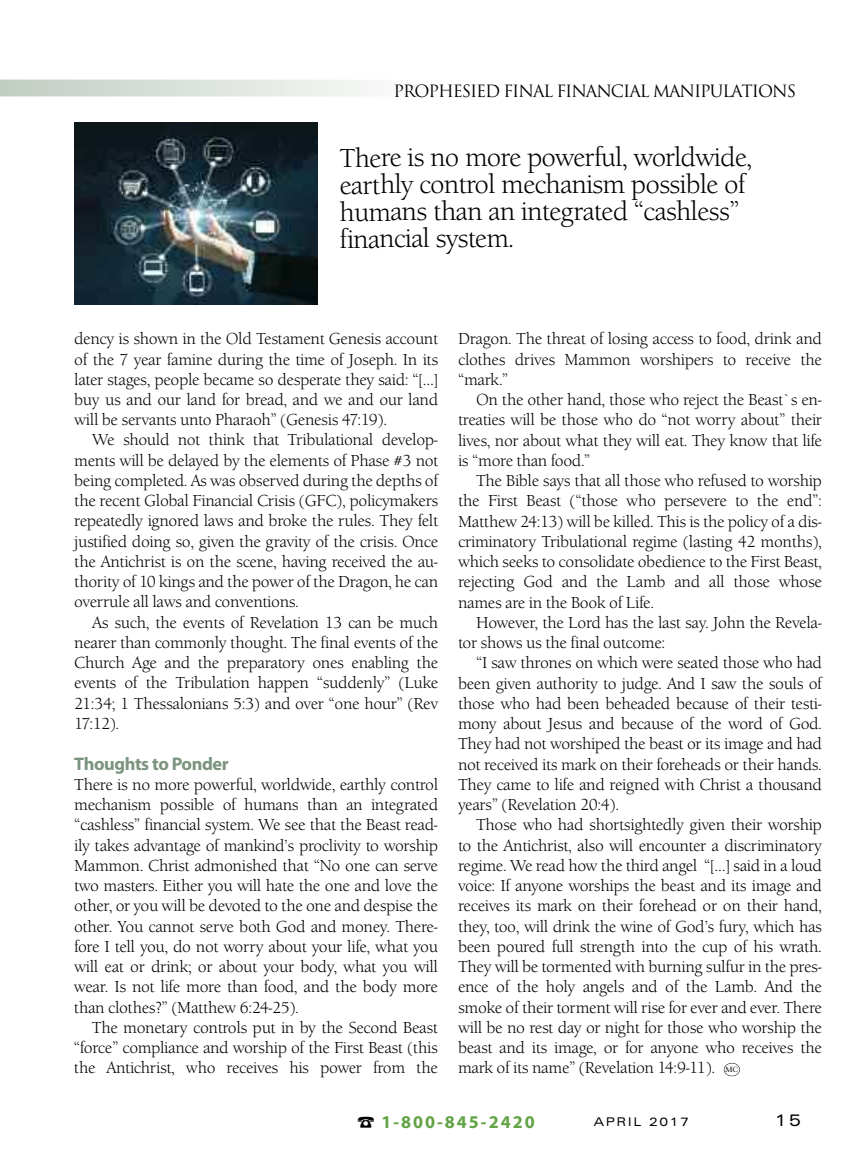
<style>
.page{position:relative;width:864px;height:1161px;background:#fff}
.page>*{position:absolute;margin:0;border:0;box-sizing:border-box;transform-origin:0 0}
.t1{font:27px/27px "Berkeley Old Style Itc T";letter-spacing:-.035em;color:#000}
.t2{font:700 18.3px "Myriad";letter-spacing:-.02em;color:#7c947f}
.t3{font:700 18px "Myriad";letter-spacing:.11em;color:#61a345}
.t4{font:16.5px/20.2px "Berkeley Old Style Itc T";letter-spacing:-.02em;color:#000;text-align:justify}
.t5{font:16.5px "Trajan";letter-spacing:-.065em;color:#000}
.t6{font:expanded 16.5px "Zurich BT";color:#000}
.t7{font:expanded 12px "Zurich BT";letter-spacing:.145em;color:#000}
.t8{font:7.5px "Sabon";color:#000}
</style>
<div class="page">
<div style="left:0;top:79px;width:427px;height:18px;background:linear-gradient(to right,#c1ccc3,#fdfdfd)"></div>
<div style="left:724px;top:1063px;width:16px;height:13px;border:1px solid #000;border-radius:50%"></div>
<img style="left:74px;top:122px;width:243px;height:182px">
<p class="t5" style="left:394px;top:81px;width:404px">PROPHESIED FINAL FINANCIAL MANIPULATIONS</p>
<h1 class="t1" style="left:340px;top:144px;width:414px">There is no more powerful, worldwide, earthly control mechanism possible of humans than an integrated “cashless” financial system.</h1>
<p class="t4" style="left:458px;top:328px;width:365px">Dragon. The threat of losing access to food, drink and clothes drives Mammon worshipers to receive the “mark.”</p>
<p class="t4" style="left:458px;top:389px;width:365px;text-indent:18px">On the other hand, those who reject the Beast`s en&shy;treaties will be those who do “not worry about” their lives, nor about what they will eat. They know that life is “more than food.”</p>
<p class="t4" style="left:458px;top:470px;width:365px;text-indent:18px">The Bible says that all those who refused to worship the First Beast (“those who persevere to the end”:<br>Matthew 24:13) will be killed. This is the policy of a dis&shy;criminatory Tribulational regime (lasting 42 months), which seeks to consolidate obedience to the First Beast, rejecting God and the Lamb and all those whose names are in the Book of Life.</p>
<p class="t4" style="left:458px;top:612px;width:365px;text-indent:18px">However, the Lord has the last say. John the Revela&shy;tor shows us the final outcome:</p>
<p class="t4" style="left:458px;top:652px;width:365px;text-indent:18px">“I saw thrones on which were seated those who had been given authority to judge. And I saw the souls of those who had been beheaded because of their testi&shy;mony about Jesus and because of the word of God.<br>They had not worshiped the beast or its image and had not received its mark on their foreheads or their hands.<br>They came to life and reigned with Christ a thousand years” (Revelation 20:4).</p>
<p class="t4" style="left:458px;top:814px;width:365px;text-indent:18px">Those who had shortsightedly given their worship to the Antichrist, also will encounter a discriminatory regime. We read how the third angel “[…] said in a loud voice: If anyone worships the beast and its image and receives its mark on their forehead or on their hand, they, too, will drink the wine of God’s fury, which has been poured full strength into the cup of his wrath.<br>They will be tormented with burning sulfur in the pres&shy;ence of the holy angels and of the Lamb. And the smoke of their torment will rise for ever and ever. There will be no rest day or night for those who worship the beast and its image, or for anyone who receives the mark of its name” (Revelation 14:9-11).</p>
<p class="t3" style="left:381px;top:1115px;width:155px">1-800-845-2420</p>
<p class="t4" style="left:74px;top:328px;width:365px">dency is shown in the Old Testament Genesis account of the 7 year famine during the time of Joseph. In its later stages, people became so desperate they said: “[…] buy us and our land for bread, and we and our land will be servants unto Pharaoh” (Genesis 47:19).</p>
<p class="t4" style="left:74px;top:430px;width:365px;text-indent:18px">We should not think that Tribulational develop&shy;ments will be delayed by the elements of Phase #3 not being completed. As was observed during the depths of the recent Global Financial Crisis (GFC), policymakers repeatedly ignored laws and broke the rules. They felt justified doing so, given the gravity of the crisis. Once the Antichrist is on the scene, having received the au&shy;thority of 10 kings and the power of the Dragon, he can overrule all laws and conventions.</p>
<p class="t4" style="left:74px;top:612px;width:365px;text-indent:18px">As such, the events of Revelation 13 can be much nearer than commonly thought. The final events of the Church Age and the preparatory ones enabling the events of the Tribulation happen “suddenly” (Luke 21:34; 1 Thessalonians 5:3) and over “one hour” (Rev 17:12).</p>
<p class="t2" style="left:74px;top:757px;width:156px">Thoughts to Ponder</p>
<p class="t4" style="left:74px;top:774px;width:366px">There is no more powerful, worldwide, earthly control mechanism possible of humans than an integrated “cashless” financial system. We see that the Beast read&shy;ily takes advantage of mankind’s proclivity to worship Mammon. Christ admonished that “No one can serve two masters. Either you will hate the one and love the other, or you will be devoted to the one and despise the other. You cannot serve both God and money. There&shy;fore I tell you, do not worry about your life, what you will eat or drink; or about your body, what you will wear. Is not life more than food, and the body more than clothes?” (Matthew 6:24-25).</p>
<p class="t4" style="left:74px;top:1017px;width:366px;text-indent:18px">The monetary controls put in by the Second Beast “force” compliance and worship of the First Beast (this the Antichrist, who receives his power from the</p>
<p class="t8" style="left:725px;top:1066px;width:14px">MC</p>
<p class="t7" style="left:594px;top:1118px;width:96px">APRIL 2017</p>
<p class="t6" style="left:775px;top:1114px;width:28px">15</p>
</div>
